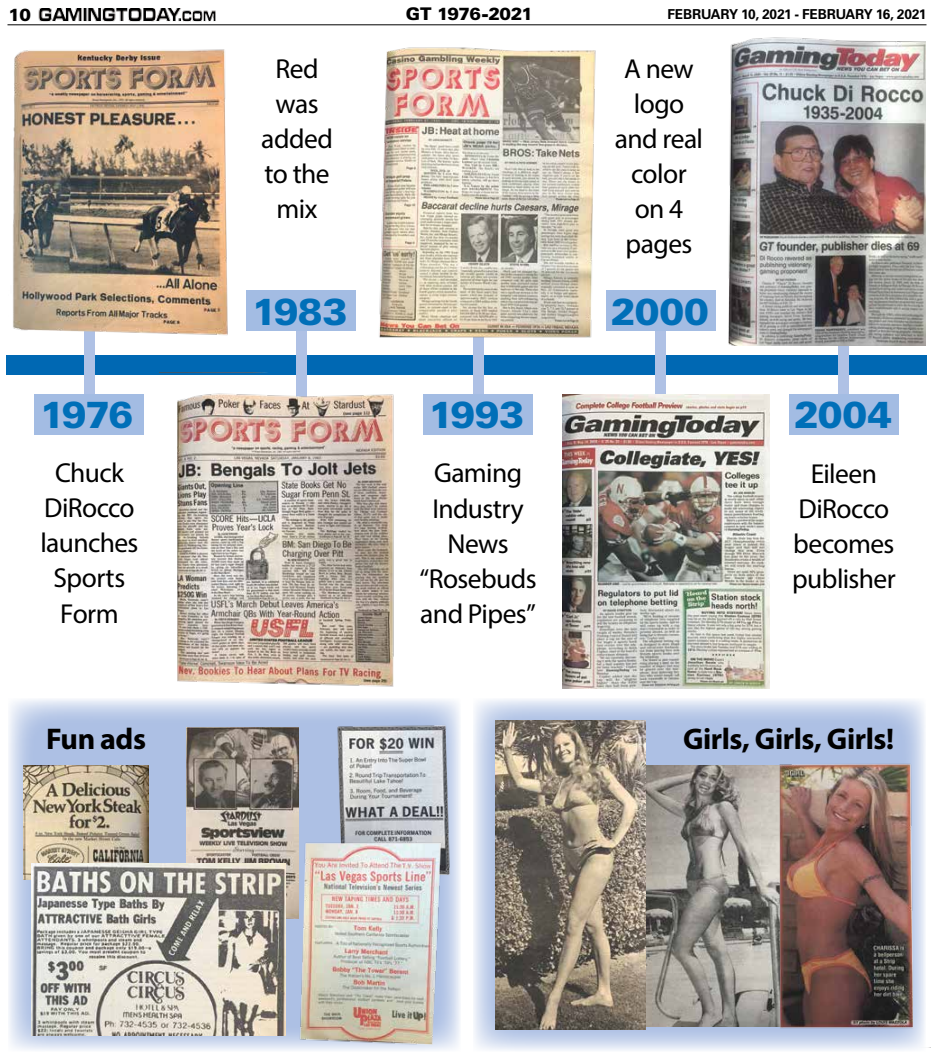
<style>
.page{position:relative;width:934px;height:1060px;background:#fff}
.page>*{position:absolute;margin:0;border:0;box-sizing:border-box;transform-origin:0 0}
.t1{font:900 37.5px "Zurich BT";letter-spacing:-.015em;color:#006fb8}
.t2{font:700 30px "Myriad Pro";letter-spacing:-.015em;color:#000}
.t3{font:27.5px/35px "Myriad Pro";letter-spacing:-.02em;color:#000;text-align:center}
.t4{font:900 17.5px "Zurich BT";letter-spacing:-.02em;color:#000}
.t5{font:700 13.75px "Zurich BT";letter-spacing:-.015em;color:#000}
</style>
<div class="page">
<hr style="left:8px;top:24px;width:918px;height:1px;background:#000">
<img style="left:39px;top:8px;width:177px;height:14px">
<svg style="left:474px;top:699px;width:451px;height:352px"></svg>
<svg style="left:9px;top:699px;width:451px;height:352px"></svg>
<img style="left:333px;top:722px;width:121px;height:159px">
<img style="left:645px;top:765px;width:118px;height:262px">
<img style="left:763px;top:762px;width:162px;height:285px">
<div style="left:6px;top:355px;width:920px;height:19px;background:#0068b3"></div>
<div style="left:296px;top:326px;width:10px;height:101px;background:#afc1e5"></div>
<div style="left:246px;top:290px;width:110px;height:41px;background:#a3bce3"></div>
<img style="left:160px;top:372px;width:238px;height:315px">
<div style="left:84px;top:315px;width:10px;height:101px;background:#afc1e5"></div>
<div style="left:35px;top:394px;width:109px;height:41px;background:#a3bce3"></div>
<img style="left:13px;top:49px;width:215px;height:289px">
<div style="left:473px;top:312px;width:10px;height:100px;background:#afc1e5"></div>
<div style="left:423px;top:394px;width:110px;height:41px;background:#a3bce3"></div>
<img style="left:379px;top:47px;width:217px;height:305px">
<div style="left:656px;top:326px;width:10px;height:101px;background:#afc1e5"></div>
<div style="left:606px;top:290px;width:110px;height:41px;background:#a3bce3"></div>
<div style="left:839px;top:312px;width:10px;height:100px;background:#afc1e5"></div>
<div style="left:789px;top:394px;width:110px;height:41px;background:#a3bce3"></div>
<img style="left:563px;top:394px;width:207px;height:294px">
<img style="left:729px;top:37px;width:196px;height:308px">
<img style="left:297px;top:830px;width:152px;height:221px">
<img style="left:496px;top:720px;width:149px;height:310px">
<img style="left:187px;top:727px;width:112px;height:191px">
<img style="left:23px;top:766px;width:125px;height:114px">
<img style="left:31px;top:864px;width:255px;height:172px">
<p class="t4" style="left:8px;top:4px;width:24px">10</p>
<p class="t4" style="left:406px;top:3px;width:128px">GT 1976-2021</p>
<p class="t5" style="left:667px;top:5px;width:260px">FEBRUARY 10, 2021 - FEBRUARY 16, 2021</p>
<p class="t3" style="left:261px;top:51px;width:73px">Red was added to the mix</p>
<p class="t3" style="left:615px;top:51px;width:90px">A new logo and real color on 4 pages</p>
<h1 class="t1" style="left:251px;top:288px;width:97px">1983</h1>
<h1 class="t1" style="left:611px;top:288px;width:99px">2000</h1>
<h1 class="t1" style="left:40px;top:392px;width:95px">1976</h1>
<h1 class="t1" style="left:428px;top:392px;width:97px">1993</h1>
<h1 class="t1" style="left:794px;top:392px;width:99px">2004</h1>
<p class="t3" style="left:40px;top:455px;width:99px">Chuck<br>DiRocco launches<br>Sports<br>Form</p>
<p class="t3" style="left:419px;top:455px;width:119px">Gaming<br>Industry<br>News “Rosebuds and Pipes”</p>
<p class="t3" style="left:792px;top:455px;width:105px">Eileen<br>DiRocco becomes publisher</p>
<p class="t2" style="left:46px;top:719px;width:101px">Fun ads</p>
<p class="t2" style="left:683px;top:719px;width:212px">Girls, Girls, Girls!</p>
</div>
